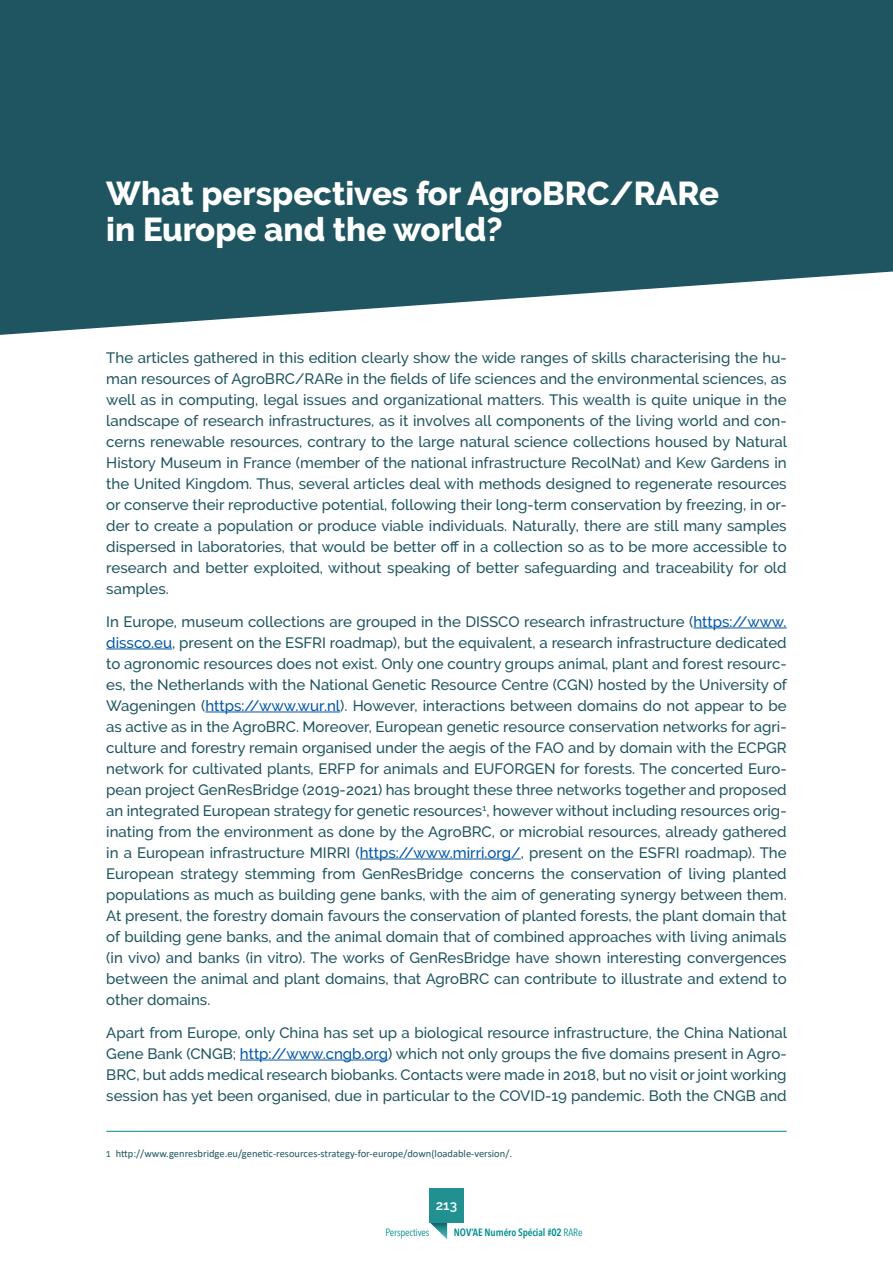
<style>
.page{position:relative;width:893px;height:1263px;background:#fff}
.page>*{position:absolute;margin:0;border:0;box-sizing:border-box;transform-origin:0 0}
.Titre_article{font:800 33px/36px "Raleway";color:#fff}
.Footnote_text{font:500 15px/21px "Raleway";color:#1f5560;text-align:justify}
.t1{font:600 13.5px "Raleway";color:#fff}
.texte_note_de_BAS_de{font:10.5px "Calibri";color:#1f5560}
.t2{font:600 condensed 10.5px "Avenir Next LT Pro";letter-spacing:-.01em;color:#008d8f}
.t3{font:condensed 10.5px "Avenir Next LT Pro";letter-spacing:-.01em;color:#008d8f}
.s1{color:#0155a6}
.s2{font-family:"Raleway"}
.s3{font-weight:400}
</style>
<div class="page">
<svg style="left:0;top:0;width:893px;height:335px;background:#34656f"></svg>
<svg style="left:429px;top:1222px;width:18px;height:17px"></svg>
<div style="left:429px;top:1188px;width:34px;height:34px;background:#219091"></div>
<hr style="left:693px;top:628px;width:94px;height:1px;background:#0155a6">
<hr style="left:106px;top:649px;width:66px;height:1px;background:#0155a6">
<hr style="left:205px;top:712px;width:135px;height:1px;background:#0155a6">
<hr style="left:360px;top:859px;width:161px;height:1px;background:#0155a6">
<hr style="left:240px;top:1060px;width:148px;height:1px;background:#0155a6">
<hr style="left:106px;top:1131px;width:681px;height:1px;background:#219091">
<p class="Titre_article" style="left:106px;top:176px;width:614px">What perspectives for AgroBRC/RARe in Europe and the world?</p>
<p class="Footnote_text" style="left:106px;top:347px;width:682px">The articles gathered in this edition clearly show the wide ranges of skills characterising the hu&shy;man resources of AgroBRC/RARe in the fields of life sciences and the environmental sciences, as well as in computing, legal issues and organizational matters. This wealth is quite unique in the landscape of research infrastructures, as it involves all components of the living world and con&shy;cerns renewable resources, contrary to the large natural science collections housed by Natural History Museum in France (member of the national infrastructure RecolNat) and Kew Gardens in the United Kingdom. Thus, several articles deal with methods designed to regenerate resources or conserve their reproductive potential, following their long-term conservation by freezing, in or&shy;der to create a population or produce viable individuals. Naturally, there are still many samples dispersed in laboratories, that would be better off in a collection so as to be more accessible to research and better exploited, without speaking of better safeguarding and traceability for old samples.</p>
<p class="Footnote_text" style="left:106px;top:611px;width:682px">In Europe, museum collections are grouped in the DISSCO research infrastructure (<span class="s1">https://www. dissco.eu</span>, present on the ESFRI roadmap), but the equivalent, a research infrastructure dedicated to agronomic resources does not exist. Only one country groups animal, plant and forest resourc&shy;es, the Netherlands with the National Genetic Resource Centre (CGN) hosted by the University of Wageningen (<span class="s1">https://www.wur.nl</span>). However, interactions between domains do not appear to be as active as in the AgroBRC. Moreover, European genetic resource conservation networks for agri&shy;culture and forestry remain organised under the aegis of the FAO and by domain with the ECPGR network for cultivated plants, ERFP for animals and EUFORGEN for forests. The concerted Euro&shy;pean project GenResBridge (2019-2021) has brought these three networks together and proposed an integrated European strategy for genetic resources<sup>1</sup>, however without including resources orig&shy;inating from the environment as done by the AgroBRC, or microbial resources, already gathered in a European infrastructure MIRRI (<span class="s1">https://www.mirri.org/</span>, present on the ESFRI roadmap). The European strategy stemming from GenResBridge concerns the conservation of living planted populations as much as building gene banks, with the aim of generating synergy between them.<br>At present, the forestry domain favours the conservation of planted forests, the plant domain that of building gene banks, and the animal domain that of combined approaches with living animals (in vivo) and banks (in vitro). The works of GenResBridge have shown interesting convergences between the animal and plant domains, that AgroBRC can contribute to illustrate and extend to other domains.</p>
<p class="Footnote_text" style="left:106px;top:1022px;width:682px">Apart from Europe, only China has set up a biological resource infrastructure, the China National Gene Bank (CNGB; <span class="s1">http://www.cngb.org</span>) which not only groups the five domains present in Agro-BRC, but adds medical research biobanks. Contacts were made in 2018, but no visit or joint working session has yet been organised, due in particular to the COVID-19 pandemic. Both the CNGB and</p>
<p class="texte_note_de_BAS_de" style="left:106px;top:1146px;width:407px"><span class="s2">1</span> http://www.genresbridge.eu/genetic-resources-strategy-for-europe/down(loadable-version/.</p>
<p class="t1" style="left:436px;top:1197px;width:23px">213</p>
<p class="t3" style="left:386px;top:1226px;width:45px">Perspectives</p>
<p class="t2" style="left:454px;top:1226px;width:130px">NOV’AE Numéro Spécial #02 <span class="s3">RARe</span></p>
</div>
